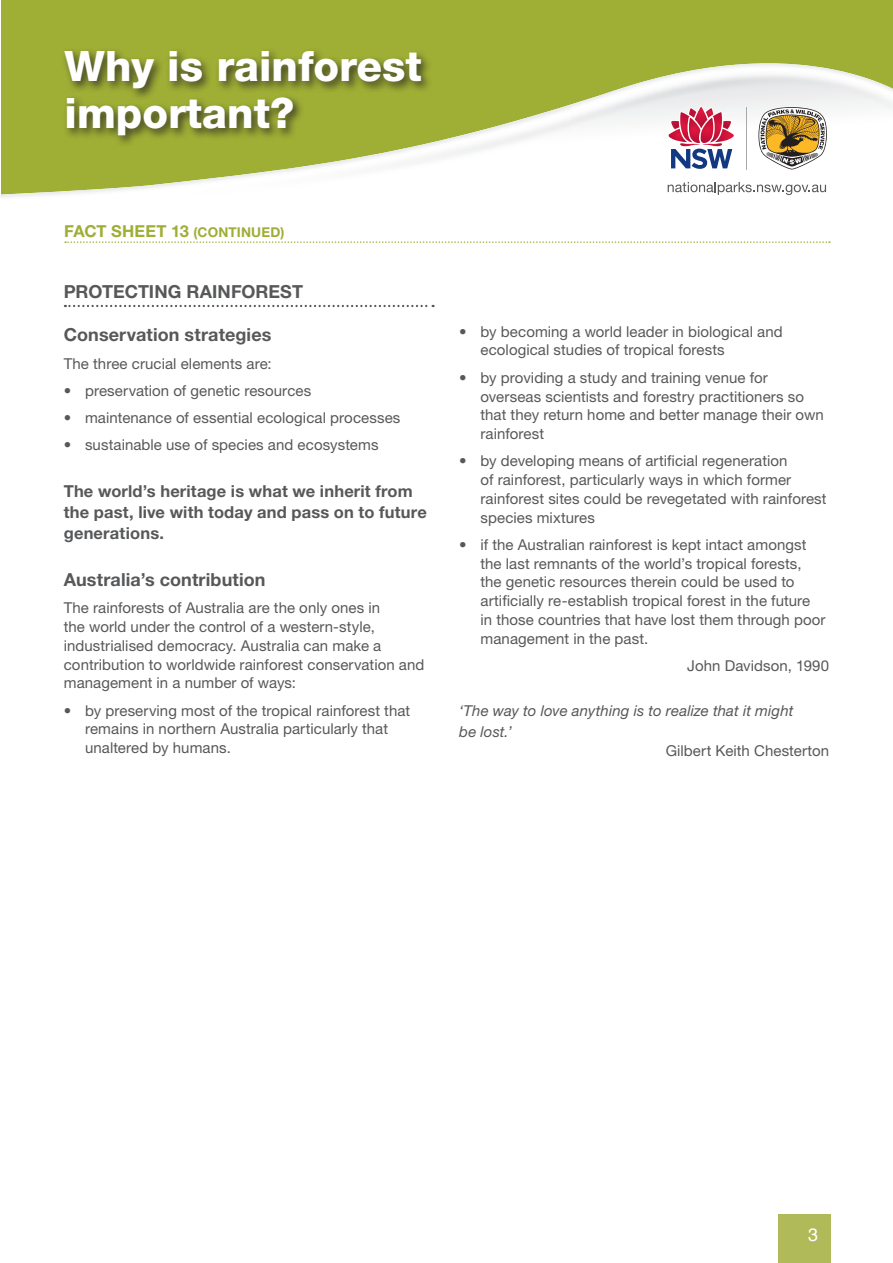
<style>
.page{position:relative;width:893px;height:1263px;background:#fff}
.page>*{position:absolute;margin:0;border:0;box-sizing:border-box;transform-origin:0 0}
.t1{font:800 42px/46.5px "Helvetica Neue LT Std";color:#fff}
.Subhead_4{font:700 18px "Helvetica Neue LT Std";letter-spacing:.005em;color:#57585a}
.Sub_Header_-_2{font:700 18px "Helvetica Neue LT Std";color:#57585a}
.t2{font:18px "Helvetica";color:#fff}
.Copy_-_Bold__Bigger{font:700 16.5px/21px "Helvetica Neue LT Std";letter-spacing:.01em;color:#57585a}
.Theme{font:700 16.5px "Helvetica Neue LT Std";letter-spacing:.005em;color:#9fae35}
.Copy_-_10{font:15px/18.8px "Helvetica Neue LT Std";letter-spacing:.005em;color:#57585a}
.Copy_-_Bold__Bigger-2{font:italic 15px/21px "Helvetica Neue";letter-spacing:.005em;color:#57585a}
.s1{font-size:13.5px}
</style>
<div class="page">
<div style="left:1px;top:0;width:892px;height:234px;background:#9fae35"></div>
<img style="left:1px;top:191px;width:69px;height:52px">
<img style="left:70px;top:189px;width:36px;height:45px">
<img style="left:570px;top:63px;width:250px;height:171px">
<img style="left:820px;top:67px;width:73px;height:167px">
<img style="left:463px;top:105px;width:108px;height:129px">
<img style="left:285px;top:135px;width:178px;height:99px">
<img style="left:106px;top:169px;width:179px;height:65px">
<hr style="left:746px;top:107px;width:1px;height:62px;background:#a8a9ad">
<svg style="left:758px;top:107px;width:69px;height:63px;background:#b7a37b"></svg>
<svg style="left:668px;top:106px;width:66px;height:63px;background:#be92ab"></svg>
<img style="left:715px;top:129px;width:19px;height:13px">
<img style="left:668px;top:129px;width:19px;height:13px">
<img style="left:703px;top:143px;width:19px;height:3px">
<img style="left:680px;top:143px;width:19px;height:3px">
<svg style="left:668px;top:182px;width:158px;height:13px;background:#d6d6d7"></svg>
<div style="left:61px;top:47px;width:372px;height:100px;background:#231f20;opacity:.75"></div>
<div style="left:779px;top:1215px;width:52px;height:48px;background:#b0ba59"></div>
<svg style="left:65px;top:241px;width:765px;height:2px"></svg>
<svg style="left:65px;top:305px;width:369px;height:2px"></svg>
<h1 class="t1" style="left:65px;top:43px;width:359px">Why is rainforest important?</h1>
<p class="Theme" style="left:64px;top:221px;width:222px">FACT SHEET 13 <span class="s1">(CONTINUED)</span></p>
<p class="Sub_Header_-_2" style="left:64px;top:281px;width:241px">PROTECTING RAINFOREST</p>
<p class="Subhead_4" style="left:64px;top:324px;width:209px">Conservation strategies</p>
<p class="Copy_-_10" style="left:64px;top:354px;width:209px">The three crucial elements are:</p>
<p class="Copy_-_10" style="left:64px;top:381px;width:249px">• preservation of genetic resources</p>
<p class="Copy_-_10" style="left:64px;top:408px;width:338px">• maintenance of essential ecological processes</p>
<p class="Copy_-_10" style="left:64px;top:435px;width:316px">• sustainable use of species and ecosystems</p>
<p class="Copy_-_Bold__Bigger" style="left:64px;top:480px;width:365px">The world’s heritage is what we inherit from the past, live with today and pass on to future generations.</p>
<p class="Subhead_4" style="left:64px;top:568px;width:203px">Australia’s contribution</p>
<p class="Copy_-_10" style="left:64px;top:598px;width:362px">The rainforests of Australia are the only ones in<br>the world under the control of a western-style, industrialised democracy. Australia can make a contribution to worldwide rainforest conservation and management in a number of ways:</p>
<p class="Copy_-_10" style="left:85px;top:701px;width:327px;text-indent:-21px">• by preserving most of the tropical rainforest that remains in northern Australia particularly that unaltered by humans.</p>
<p class="Copy_-_10" style="left:480px;top:322px;width:304px;text-indent:-21px">• by becoming a world leader in biological and ecological studies of tropical forests</p>
<p class="Copy_-_10" style="left:480px;top:368px;width:345px;text-indent:-21px">• by providing a study and training venue for overseas scientists and forestry practitioners so that they return home and better manage their own rainforest</p>
<p class="Copy_-_10" style="left:480px;top:451px;width:348px;text-indent:-21px">• by developing means of artificial regeneration<br>of rainforest, particularly ways in which former rainforest sites could be revegetated with rainforest species mixtures</p>
<p class="Copy_-_10" style="left:480px;top:535px;width:347px;text-indent:-21px">• if the Australian rainforest is kept intact amongst the last remnants of the world’s tropical forests, the genetic resources therein could be used to artificially re-establish tropical forest in the future in those countries that have lost them through poor management in the past.</p>
<p class="Copy_-_10" style="left:687px;top:656px;width:143px">John Davidson, 1990</p>
<p class="Copy_-_Bold__Bigger-2" style="left:459px;top:700px;width:336px">‘The way to love anything is to realize that it might be lost.’</p>
<p class="Copy_-_10" style="left:666px;top:741px;width:165px">Gilbert Keith Chesterton</p>
<p class="t2" style="left:808px;top:1221px;width:12px">3</p>
</div>
